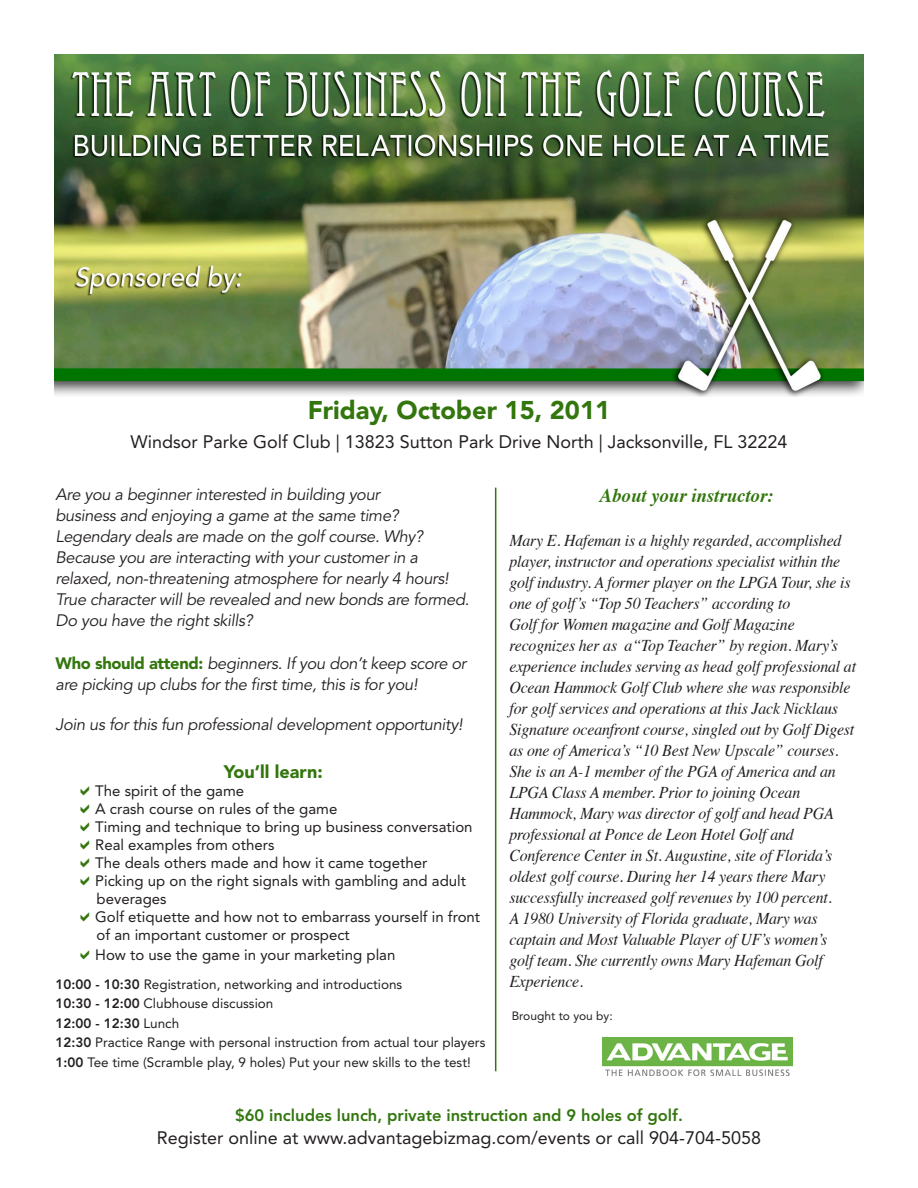
<style>
.page{position:relative;width:918px;height:1188px;background:#fff}
.page>*{position:absolute;margin:0;border:0;box-sizing:border-box;transform-origin:0 0}
.t1{font:900 25.5px "Avenir";color:#32760d}
.t2{font:italic 700 19.5px "Times";color:#32760d;scale:.96 1}
.t3{font:18px "Avenir";color:#231f20}
.t4{font:900 18px "Avenir";color:#32760d}
.t5{font:italic 16.5px/21px "Times";letter-spacing:-.01em;color:#231f20;scale:.96 1}
.t6{font:italic 16.5px/21px "Avenir";letter-spacing:-.02em;color:#231f20}
.t7{font:800 16.5px "Avenir";color:#32760d}
.t8{font:15px/18px "Avenir";color:#231f20}
.t9{font:13.5px "Avenir";color:#231f20}
.t10{font:800 13.5px "Avenir";color:#231f20}
.t11{font:12px "Avenir";color:#231f20}
.s1{font-weight:900;font-style:normal;color:#32760d}
.s2{font-weight:800}
.s3{font-weight:400}
</style>
<div class="page">
<img style="left:54px;top:54px;width:810px;height:342px">
<hr style="left:495px;top:488px;width:1px;height:583px;background:#32760d">
<img style="left:602px;top:1037px;width:190px;height:38px">
<p class="t1" style="left:308px;top:395px;width:304px">Friday, October 15, 2011</p>
<p class="t3" style="left:130px;top:431px;width:659px">Windsor Parke Golf Club | 13823 Sutton Park Drive North | Jacksonville, FL 32224</p>
<p class="t6" style="left:56px;top:485px;width:415px">Are you a beginner interested in building your<br>business and enjoying a game at the same time?<br>Legendary deals are made on the golf course. Why?<br>Because you are interacting with your customer in a relaxed, non-threatening atmosphere for nearly 4 hours!<br>True character will be revealed and new bonds are formed.<br>Do you have the right skills?</p>
<p class="t6" style="left:56px;top:653px;width:412px"><span class="s1">Who should attend:</span> beginners. If you don’t keep score or are picking up clubs for the first time, this is for you!</p>
<p class="t6" style="left:56px;top:715px;width:409px">Join us for this fun professional development opportunity!</p>
<p class="t4" style="left:224px;top:761px;width:100px">You’ll learn:</p>
<p class="t8" style="left:95px;top:782px;width:150px">The spirit of the game</p>
<p class="t8" style="left:95px;top:800px;width:244px">A crash course on rules of the game</p>
<p class="t8" style="left:95px;top:818px;width:379px">Timing and technique to bring up business conversation</p>
<p class="t8" style="left:95px;top:836px;width:181px">Real examples from others</p>
<p class="t8" style="left:95px;top:854px;width:334px">The deals others made and how it came together</p>
<p class="t8" style="left:95px;top:872px;width:372px">Picking up on the right signals with gambling and adult beverages</p>
<p class="t8" style="left:95px;top:908px;width:386px">Golf etiquette and how not to embarrass yourself in front of an important customer or prospect</p>
<p class="t8" style="left:95px;top:945px;width:302px">How to use the game in your marketing plan</p>
<p class="t2" style="left:600px;top:477px;width:182px">About your instructor:</p>
<p class="t5" style="left:509px;top:529px;width:363px">Mary E. Hafeman is a highly regarded, accomplished player, instructor and operations specialist within the golf industry. A former player on the LPGA Tour, she is one of golf’s “Top 50 Teachers” according to<br>Golf for Women magazine and Golf Magazine recognizes her as a“Top Teacher” by region. Mary’s experience includes serving as head golf professional at Ocean Hammock Golf Club where she was responsible for golf services and operations at this Jack Nicklaus Signature oceanfront course, singled out by Golf Digest as one of America’s “10 Best New Upscale” courses.<br>She is an A-1 member of the PGA of America and an LPGA Class A member. Prior to joining Ocean Hammock, Mary was director of golf and head PGA professional at Ponce de Leon Hotel Golf and Conference Center in St. Augustine, site of Florida’s oldest golf course. During her 14 years there Mary successfully increased golf revenues by 100 percent.<br>A 1980 University of Florida graduate, Mary was captain and Most Valuable Player of UF’s women’s<br>golf team. She currently owns Mary Hafeman Golf</p>
<p class="t9" style="left:56px;top:976px;width:348px"><span class="s2">10:00 - 10:30</span> Registration, networking and introductions</p>
<p class="t5" style="left:509px;top:970px;width:78px">Experience.</p>
<p class="t9" style="left:56px;top:995px;width:219px"><span class="s2">10:30 - 12:00</span> Clubhouse discussion</p>
<p class="t10" style="left:56px;top:1015px;width:125px">12:00 - 12:30 <span class="s3">Lunch</span></p>
<p class="t9" style="left:56px;top:1034px;width:431px"><span class="s2">12:30</span> Practice Range with personal instruction from actual tour players</p>
<p class="t9" style="left:56px;top:1054px;width:417px"><span class="s2">1:00</span> Tee time (Scramble play, 9 holes) Put your new skills to the test!</p>
<p class="t11" style="left:512px;top:1009px;width:102px">Brought to you by:</p>
<p class="t7" style="left:235px;top:1106px;width:449px">$60 includes lunch, private instruction and 9 holes of golf.</p>
<p class="t3" style="left:157px;top:1127px;width:606px">Register online at www.advantagebizmag.com/events or call 904-704-5058</p>
</div>
